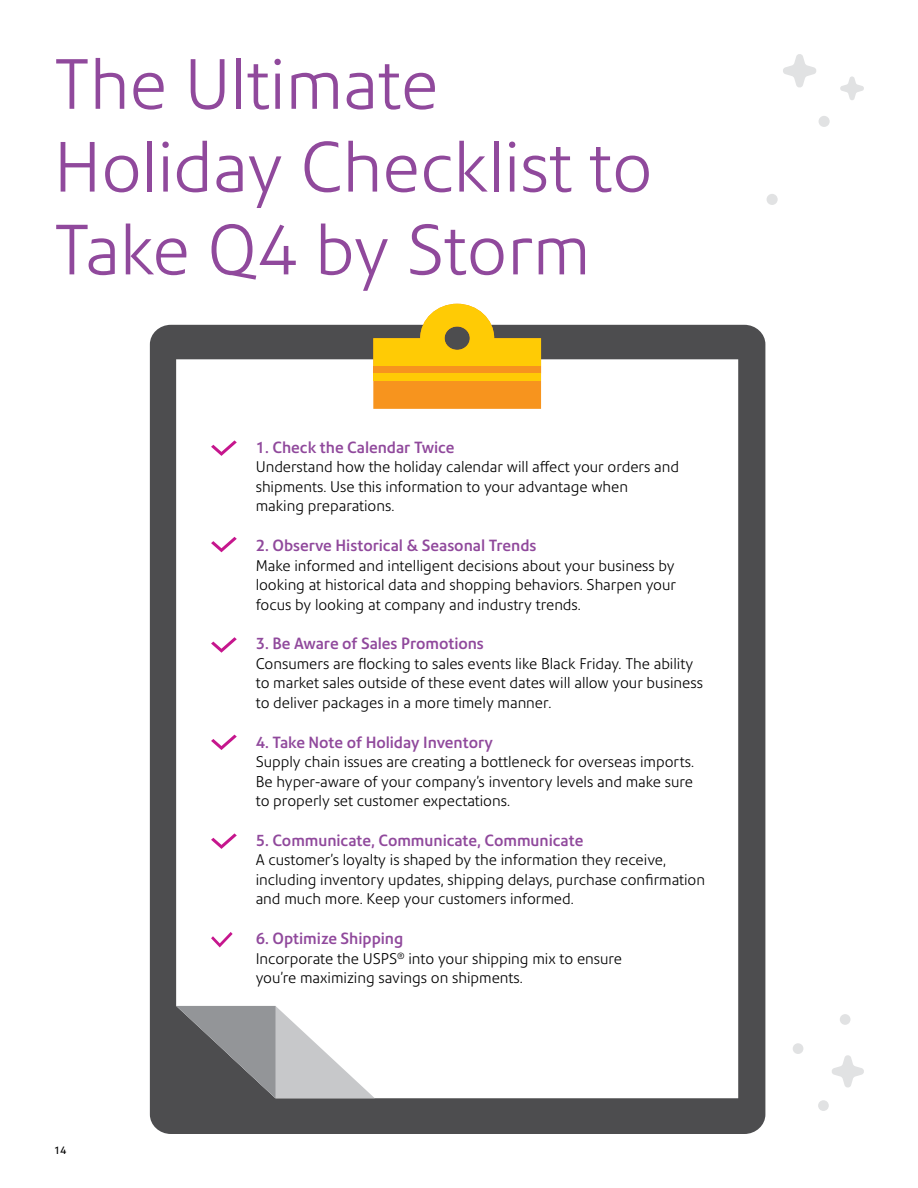
<style>
.page{position:relative;width:918px;height:1188px;background:#fff}
.page>*{position:absolute;margin:0;border:0;box-sizing:border-box;transform-origin:0 0}
.t1{font:300 69px/82.8px "Precision Sans";color:#90499c}
.t2{font:500 15.75px "Precision Sans";color:#90499c}
.t3{font:300 15px/19.5px "Precision Sans";color:#000}
.t4{font:10.5px "Precision Sans";color:#000}
</style>
<div class="page">
<div style="left:818px;top:1100px;width:11px;height:11px;background:#e1e2e3;border-radius:50%"></div>
<div style="left:840px;top:1014px;width:10px;height:11px;background:#e1e2e3;border-radius:50%"></div>
<div style="left:793px;top:1043px;width:10px;height:11px;background:#e1e2e3;border-radius:50%"></div>
<svg style="left:832px;top:1055px;width:32px;height:33px"></svg>
<div style="left:150px;top:325px;width:615px;height:809px;background:#4d4d4f;border-radius:20px"></div>
<div style="left:176px;top:359px;width:562px;height:739px;background:#fff"></div>
<svg style="left:176px;top:1006px;width:199px;height:92px"></svg>
<svg style="left:373px;top:304px;width:168px;height:105px"></svg>
<div style="left:373px;top:366px;width:168px;height:8px;background:#f7941e"></div>
<div style="left:373px;top:374px;width:168px;height:7px;background:#ffcb05"></div>
<div style="left:819px;top:116px;width:11px;height:11px;background:#e1e2e3;border-radius:50%"></div>
<div style="left:767px;top:194px;width:11px;height:11px;background:#e1e2e3;border-radius:50%"></div>
<svg style="left:840px;top:76px;width:24px;height:24px"></svg>
<svg style="left:783px;top:54px;width:33px;height:34px"></svg>
<svg style="left:211px;top:440px;width:26px;height:16px"></svg>
<svg style="left:211px;top:537px;width:26px;height:15px"></svg>
<svg style="left:211px;top:637px;width:26px;height:16px"></svg>
<svg style="left:211px;top:735px;width:26px;height:15px"></svg>
<svg style="left:211px;top:833px;width:26px;height:16px"></svg>
<svg style="left:211px;top:932px;width:22px;height:15px"></svg>
<h1 class="t1" style="left:54px;top:43px;width:600px">The Ultimate<br>Holiday Checklist to<br>Take Q4 by Storm</h1>
<p class="t4" style="left:54px;top:1144px;width:14px">14</p>
<p class="t2" style="left:256px;top:438px;width:200px">1. Check the Calendar Twice</p>
<p class="t3" style="left:256px;top:457px;width:425px">Understand how the holiday calendar will affect your orders and shipments. Use this information to your advantage when making preparations.</p>
<p class="t2" style="left:256px;top:536px;width:282px">2. Observe Historical &amp; Seasonal Trends</p>
<p class="t3" style="left:256px;top:556px;width:422px;text-align:justify">Make informed and intelligent decisions about your business by looking at historical data and shopping behaviors. Sharpen your focus by looking at company and industry trends.</p>
<p class="t2" style="left:256px;top:634px;width:230px">3. Be Aware of Sales Promotions</p>
<p class="t3" style="left:256px;top:654px;width:449px">Consumers are flocking to sales events like Black Friday. The ability to market sales outside of these event dates will allow your business to deliver packages in a more timely manner.</p>
<p class="t2" style="left:256px;top:733px;width:239px">4. Take Note of Holiday Inventory</p>
<p class="t3" style="left:256px;top:752px;width:440px;text-align:justify">Supply chain issues are creating a bottleneck for overseas imports.<br>Be hyper-aware of your company’s inventory levels and make sure to properly set customer expectations.</p>
<p class="t2" style="left:256px;top:831px;width:329px">5. Communicate, Communicate, Communicate</p>
<p class="t3" style="left:256px;top:850px;width:451px">A customer’s loyalty is shaped by the information they receive, including inventory updates, shipping delays, purchase confirmation and much more. Keep your customers informed.</p>
<p class="t2" style="left:256px;top:929px;width:149px">6. Optimize Shipping</p>
<p class="t3" style="left:256px;top:949px;width:368px">Incorporate the USPS<sup>®</sup> into your shipping mix to ensure you’re maximizing savings on shipments.</p>
</div>
